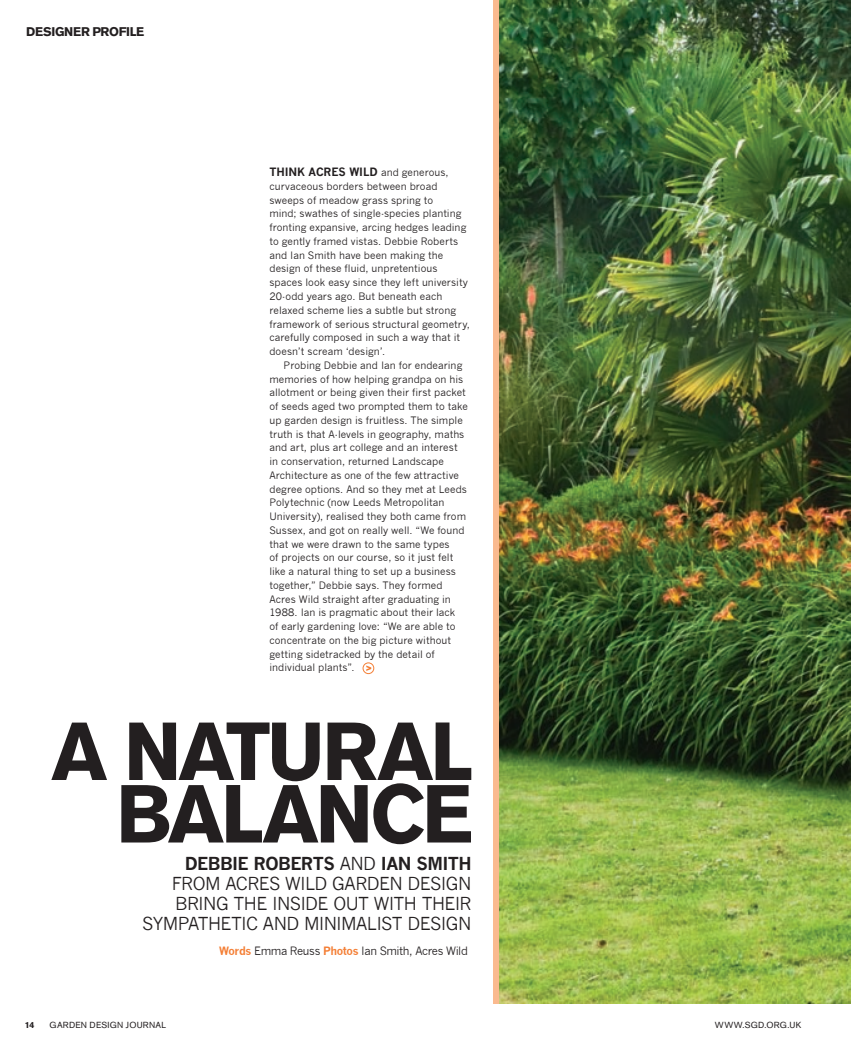
<style>
.page{position:relative;width:851px;height:1053px;background:#fff}
.page>*{position:absolute;margin:0;border:0;box-sizing:border-box;transform-origin:0 0}
.t1{font:700 81.25px/62.5px "Akzidenz Grotesk BE";letter-spacing:-.04em;color:#231f20;text-align:right}
.t2{font:17.5px/20px "News Gothic";letter-spacing:-.03em;color:#231f20}
.t3{font:700 17.5px/20px "News Gothic";letter-spacing:-.03em;color:#231f20}
.t4{font:700 12.5px "Akzidenz Grotesk BE";letter-spacing:-.02em;color:#231f20}
.t5{font:11.25px "News Gothic";letter-spacing:-.035em;color:#231f20}
.t6{font:700 11.25px "News Gothic";letter-spacing:-.01em;color:#231f20}
.t7{font:10px/13.8px "News Gothic";color:#231f20}
.t8{font:8.75px "Akzidenz Grotesk BE";letter-spacing:.03em;color:#231f20}
.t9{font:700 8.75px "Akzidenz Grotesk BE";color:#231f20}
.s1{font-weight:400;font-size:10px}
.s2{font-weight:400}
.s3{font-weight:700;color:#f47f36}
</style>
<div class="page">
<svg style="left:493px;top:0;width:7px;height:1003px;background:#e2af81"></svg>
<div style="left:363px;top:662px;width:11px;height:12px;border:1px solid #f47f36;border-radius:50%"></div>
<svg style="left:366px;top:665px;width:5px;height:6px"></svg>
<img style="left:500px;top:0;width:350px;height:1003px">
<p class="t4" style="left:26px;top:24px;width:120px">DESIGNER PROFILE</p>
<p class="t6" style="left:269px;top:165px;width:181px">THINK ACRES WILD <span class="s1">and generous,</span></p>
<p class="t7" style="left:269px;top:179px;width:202px">curvaceous borders between broad sweeps of meadow grass spring to<br>mind; swathes of single-species planting fronting expansive, arcing hedges leading to gently framed vistas. Debbie Roberts and Ian Smith have been making the design of these fluid, unpretentious spaces look easy since they left university 20-odd years ago. But beneath each relaxed scheme lies a subtle but strong framework of serious structural geometry, carefully composed in such a way that it doesn’t scream ‘design’.</p>
<p class="t7" style="left:269px;top:358px;width:200px;text-indent:14px">Probing Debbie and Ian for endearing memories of how helping grandpa on his allotment or being given their first packet of seeds aged two prompted them to take up garden design is fruitless. The simple truth is that A-levels in geography, maths and art, plus art college and an interest in conservation, returned Landscape Architecture as one of the few attractive degree options. And so they met at Leeds Polytechnic (now Leeds Metropolitan University), realised they both came from Sussex, and got on really well. “We found that we were drawn to the same types<br>of projects on our course, so it just felt like a natural thing to set up a business together,” Debbie says. They formed Acres Wild straight after graduating in 1988. Ian is pragmatic about their lack<br>of early gardening love: “We are able to concentrate on the big picture without getting sidetracked by the detail of individual plants”.</p>
<h1 class="t1" style="left:51px;top:721px;width:416px">A NATURAL<br>BALANCE</h1>
<h2 class="t3" style="left:172px;top:853px;width:301px;text-indent:13px">DEBBIE ROBERTS <span class="s2">and</span> IAN SMITH <span class="s2">from Acres Wild</span></h2>
<h2 class="t2" style="left:175px;top:873px;width:298px;text-indent:204px">en design bri ng the inside out with their</h2>
<h2 class="t2" style="left:142px;top:913px;width:33px">sympat</h2>
<h2 class="t2" style="left:208px;top:913px;width:139px">hetic and minimalist</h2>
<h2 class="t2" style="left:407px;top:913px;width:65px">design</h2>
<p class="t5" style="left:219px;top:944px;width:250px"><span class="s3">WORDS</span> Emma Reuss <span class="s3">PHOTOS</span> Ian Smith, Acres Wild</p>
<h2 class="t2" style="left:332px;top:873px;width:25px">gard</h2>
<p class="t9" style="left:25px;top:1019px;width:11px">14</p>
<p class="t8" style="left:50px;top:1019px;width:118px">GARDEN DESIGN JOURNAL</p>
<p class="t8" style="left:714px;top:1019px;width:38px">WWW.SGD</p>
<p class="t8" style="left:764px;top:1019px;width:10px">.ORG</p>
<p class="t8" style="left:787px;top:1019px;width:15px">.UK</p>
</div>
